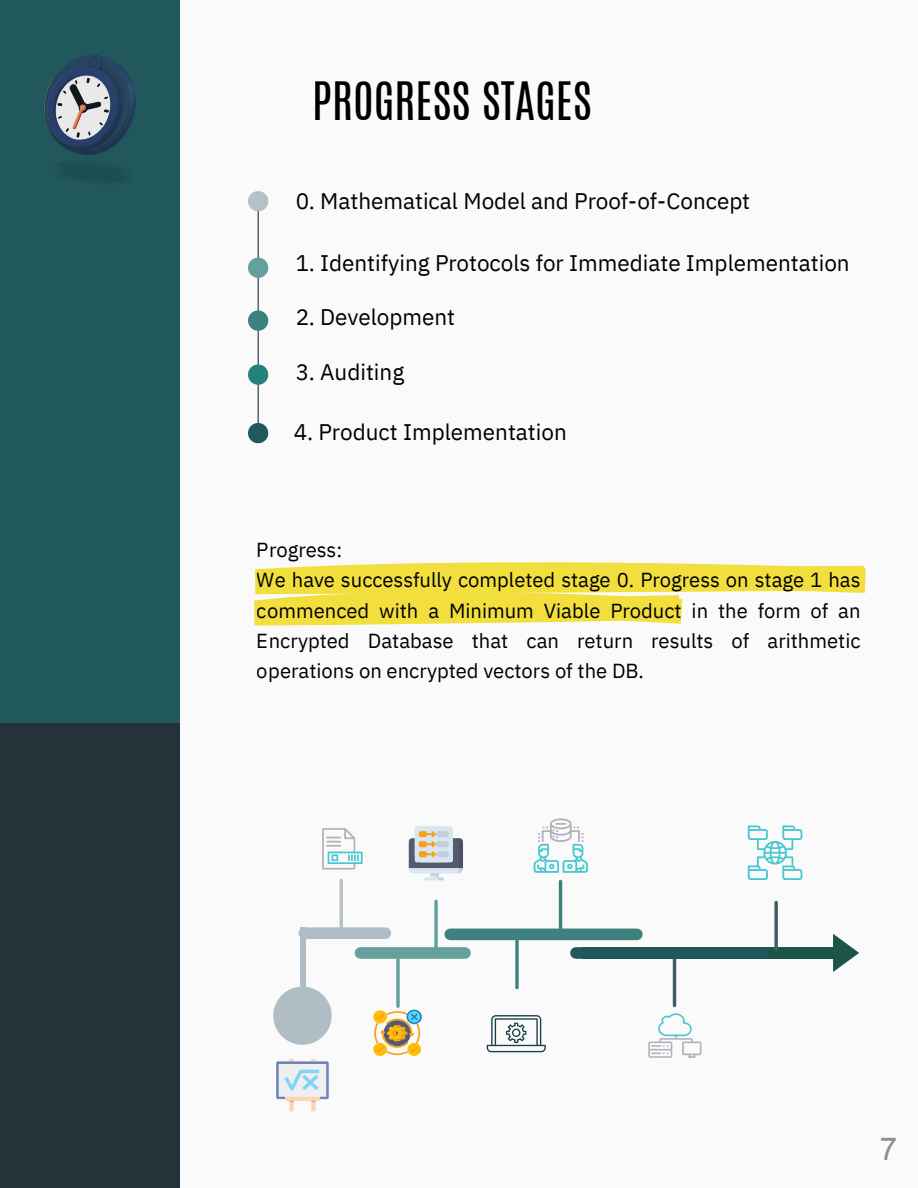
<style>
.page{position:relative;width:918px;height:1188px;background:#fafafa}
.page>*{position:absolute;margin:0;border:0;box-sizing:border-box;transform-origin:0 0}
.t1{font:45px "Antonio";color:#000}
.t2{font:31.5px "Arial";color:#8f8f8f}
.t3{font:22.5px "IBM Plex Sans";color:#000}
.t4{font:20.25px/30.3px "IBM Plex Sans";color:#000}
</style>
<div class="page">
<div style="left:0;top:722px;width:180px;height:466px;background:#243339"></div>
<div style="left:0;top:0;width:180px;height:722px;background:#20585c"></div>
<hr style="left:258px;top:195px;width:1px;height:230px;background:#243339">
<svg style="left:248px;top:191px;width:20px;height:20px"></svg>
<svg style="left:248px;top:258px;width:20px;height:20px"></svg>
<svg style="left:248px;top:310px;width:20px;height:21px"></svg>
<svg style="left:248px;top:364px;width:20px;height:21px"></svg>
<svg style="left:248px;top:423px;width:20px;height:20px"></svg>
<svg style="left:254px;top:562px;width:612px;height:64px"></svg>
<svg style="left:833px;top:934px;width:26px;height:38px"></svg>
<div style="left:759px;top:947px;width:59px;height:12px;background:#1d5449"></div>
<div style="left:817px;top:947px;width:16px;height:12px;background:#1d5449"></div>
<hr style="left:673px;top:959px;width:3px;height:47px;background:#425a61">
<svg style="left:273px;top:987px;width:59px;height:58px"></svg>
<div style="left:300px;top:928px;width:5px;height:60px;background:#b0bdc4"></div>
<div style="left:450px;top:929px;width:187px;height:11px;background:#3e827e"></div>
<hr style="left:340px;top:880px;width:3px;height:47px;background:#b5c1c4">
<div style="left:360px;top:947px;width:105px;height:12px;background:#65a19c"></div>
<div style="left:304px;top:927px;width:81px;height:12px;background:#b0bdc4"></div>
<svg style="left:396px;top:959px;width:4px;height:47px"></svg>
<svg style="left:434px;top:901px;width:4px;height:46px"></svg>
<svg style="left:373px;top:1010px;width:49px;height:46px"></svg>
<svg style="left:515px;top:941px;width:4px;height:47px"></svg>
<hr style="left:559px;top:881px;width:3px;height:47px;background:#3e827e">
<svg style="left:409px;top:826px;width:54px;height:54px"></svg>
<svg style="left:774px;top:902px;width:4px;height:47px"></svg>
<div style="left:576px;top:947px;width:187px;height:12px;background:#20585c"></div>
<img style="left:45px;top:55px;width:91px;height:126px">
<svg style="left:276px;top:1059px;width:53px;height:52px"></svg>
<svg style="left:322px;top:828px;width:41px;height:42px"></svg>
<svg style="left:648px;top:1013px;width:53px;height:45px"></svg>
<svg style="left:487px;top:1015px;width:59px;height:37px"></svg>
<svg style="left:534px;top:818px;width:54px;height:55px"></svg>
<svg style="left:748px;top:825px;width:54px;height:55px"></svg>
<h1 class="t1" style="left:313px;top:84px;width:281px">PROGRESS STAGES</h1>
<p class="t3" style="left:295px;top:186px;width:456px">0. Mathematical Model and Proof-of-Concept</p>
<p class="t3" style="left:295px;top:248px;width:556px">1. Identifying Protocols for Immediate Implementation</p>
<p class="t3" style="left:295px;top:302px;width:161px">2. Development</p>
<p class="t3" style="left:295px;top:357px;width:110px">3. Auditing</p>
<p class="t3" style="left:294px;top:417px;width:275px">4. Product Implementation</p>
<p class="t4" style="left:257px;top:534px;width:605px">Progress:<br>We have successfully completed stage 0. Progress on stage 1 has commenced with a Minimum Viable Product in the form of an Encrypted Database that can return results of arithmetic operations on encrypted vectors of the DB.</p>
<h2 class="t2" style="left:880px;top:1131px;width:19px">7</h2>
</div>
